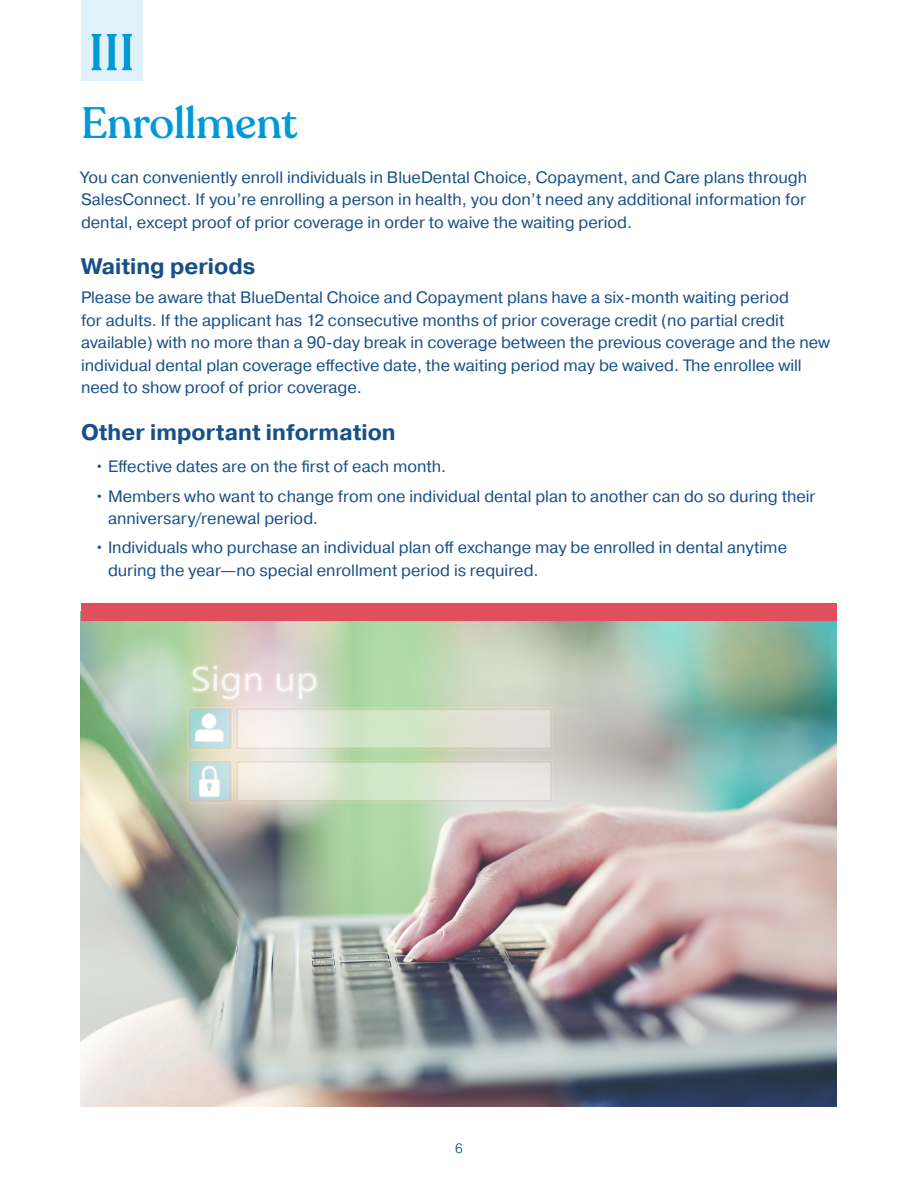
<style>
.page{position:relative;width:918px;height:1188px;background:#fff}
.page>*{position:absolute;margin:0;border:0;box-sizing:border-box;transform-origin:0 0}
.Subhead{font:500 51px "Recoleta";color:#0099d8}
.t1{font:500 43.5px "Recoleta";letter-spacing:-.005em;color:#0099d8}
.Subhead-2{font:700 22.5px "Pragmatica";color:#174f87}
.t2{font:16.5px/22.5px "Pragmatica";color:#174f87}
.t3{font:300 13.5px "Pragmatica";color:#174f87}
</style>
<div class="page">
<img style="left:81px;top:620px;width:756px;height:487px">
<div style="left:81px;top:0;width:62px;height:81px;background:#e0f1fa"></div>
<div style="left:81px;top:603px;width:756px;height:17px;background:#e04f5c"></div>
<p class="Subhead" style="left:89px;top:21px;width:48px">III</p>
<p class="t1" style="left:81px;top:96px;width:218px">Enrollment</p>
<p class="t2" style="left:81px;top:166px;width:728px;text-align:justify">You can conveniently enroll individuals in BlueDental Choice, Copayment, and Care plans through SalesConnect. If you’re enrolling a person in health, you don’t need any additional information for dental, except proof of prior coverage in order to waive the waiting period.</p>
<p class="Subhead-2" style="left:81px;top:252px;width:176px">Waiting periods</p>
<p class="t2" style="left:81px;top:287px;width:751px">Please be aware that BlueDental Choice and Copayment plans have a six-month waiting period<br>for adults. If the applicant has 12 consecutive months of prior coverage credit (no partial credit available) with no more than a 90-day break in coverage between the previous coverage and the new individual dental plan coverage effective date, the waiting period may be waived. The enrollee will need to show proof of prior coverage.</p>
<p class="Subhead-2" style="left:81px;top:418px;width:316px">Other important information</p>
<p class="t2" style="left:94px;top:456px;width:353px">• Effective dates are on the first of each month.</p>
<p class="t2" style="left:108px;top:485px;width:709px;text-indent:-14px">• Members who want to change from one individual dental plan to another can do so during their anniversary/renewal period.</p>
<p class="t2" style="left:108px;top:537px;width:681px;text-indent:-14px">• Individuals who purchase an individual plan off exchange may be enrolled in dental anytime during the year—no special enrollment period is required.</p>
<p class="t3" style="left:455px;top:1140px;width:9px">6</p>
</div>
